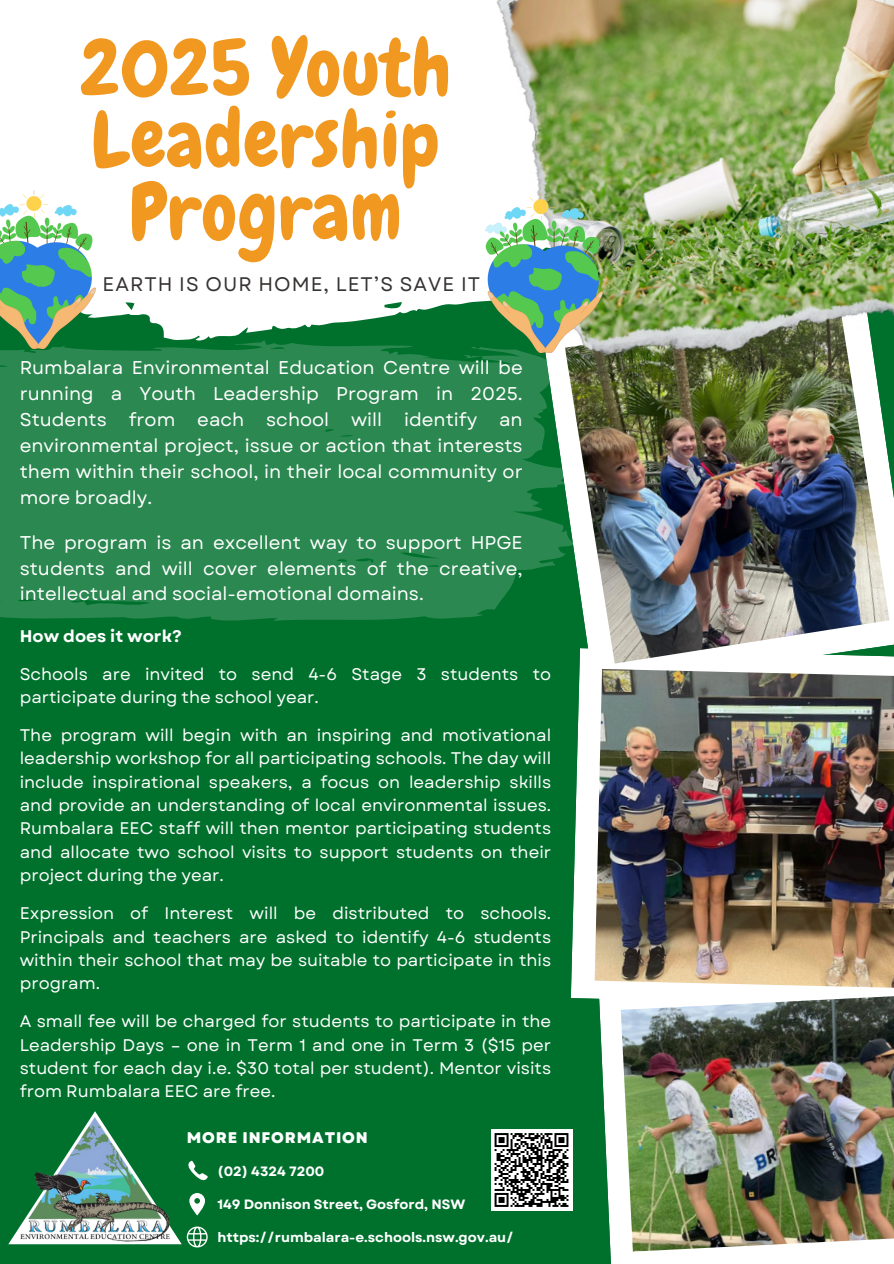
<style>
.page{position:relative;width:894px;height:1264px;background:#fff}
.page>*{position:absolute;margin:0;border:0;box-sizing:border-box;transform-origin:0 0}
.t1{font:78px/72px "Chewy";letter-spacing:.015em;color:#f19820;text-align:center}
.t2{font:19.65px "Garet";letter-spacing:.05em;color:#373333}
.t3{font:18.45px/25.8px "Garet";color:#fff;text-align:justify}
.t4{font:16.8px/23.4px "Garet";color:#fff;text-align:justify}
.t5{font:700 16.8px "Garet";color:#fff}
.t6{font:800 15.45px "Garet";letter-spacing:.055em;color:#fff}
.t7{font:700 13.5px "Garet";color:#fff}
</style>
<div class="page">
<div style="left:0;top:0;width:893px;height:1263px;background:#00712d"></div>
<div style="left:0;top:0;width:485px;height:340px;background:#fff"></div>
<div style="left:0;top:340px;width:532px;height:281px;background:#2b8850"></div>
<svg style="left:599px;top:1010px;width:294px;height:253px;fill:#fff"></svg>
<svg style="left:571px;top:688px;width:322px;height:322px;fill:#fff"></svg>
<svg style="left:532px;top:378px;width:361px;height:310px"></svg>
<img style="left:564px;top:378px;width:325px;height:285px">
<img style="left:485px;top:0;width:408px;height:378px">
<img style="left:485px;top:193px;width:117px;height:159px">
<img style="left:0;top:190px;width:95px;height:159px">
<svg style="left:8px;top:1111px;width:200px;height:136px"></svg>
<img style="left:14px;top:1117px;width:165px;height:130px">
<div style="left:490px;top:1129px;width:82px;height:81px;background:#fff"></div>
<svg style="left:494px;top:1133px;width:75px;height:74px"></svg>
<img style="left:594px;top:669px;width:299px;height:321px">
<img style="left:620px;top:993px;width:273px;height:258px">
<p class="t1" style="left:80px;top:32px;width:372px">2025 Youth<br>Leadership<br>Program</p>
<h6 class="t2" style="left:103px;top:270px;width:379px">EARTH IS OUR HOME, LET’S SAVE IT</h6>
<h6 class="t3" style="left:20px;top:355px;width:504px">Rumbalara Environmental Education Centre will be running a Youth Leadership Program in 2025.<br>Students from each school will identify an environmental project, issue or action that interests them within their school, in their local community or more broadly.</h6>
<h6 class="t3" style="left:20px;top:529px;width:504px">The program is an excellent way to support HPGE students and will cover elements of the creative, intellectual and social-emotional domains.</h6>
<h6 class="t5" style="left:20px;top:624px;width:164px">How does it work?</h6>
<p class="t4" style="left:20px;top:662px;width:533px">Schools are invited to send 4-6 Stage 3 students to participate during the school year.</p>
<p class="t4" style="left:20px;top:723px;width:533px">The program will begin with an inspiring and motivational leadership workshop for all participating schools. The day will include inspirational speakers, a focus on leadership skills and provide an understanding of local environmental issues.<br>Rumbalara EEC staff will then mentor participating students and allocate two school visits to support students on their project during the year.</p>
<p class="t4" style="left:20px;top:901px;width:533px">Expression of Interest will be distributed to schools.<br>Principals and teachers are asked to identify 4-6 students within their school that may be suitable to participate in this program.</p>
<h4 class="t4" style="left:20px;top:1009px;width:533px">A small fee will be charged for students to participate in the Leadership Days – one in Term 1 and one in Term 3 ($15 per student for each day i.e. $30 total per student). Mentor visits from Rumbalara EEC are free.</h4>
<h5 class="t6" style="left:187px;top:1126px;width:182px">MORE INFORMATION</h5>
<h3 class="t7" style="left:217px;top:1161px;width:108px">(02) 4324 7200</h3>
<p class="t7" style="left:217px;top:1194px;width:249px">149 Donnison Street, Gosford, NSW</p>
<p class="t7" style="left:217px;top:1226px;width:298px">https://rumbalara-e.schools.nsw.gov.au/</p>
</div>
